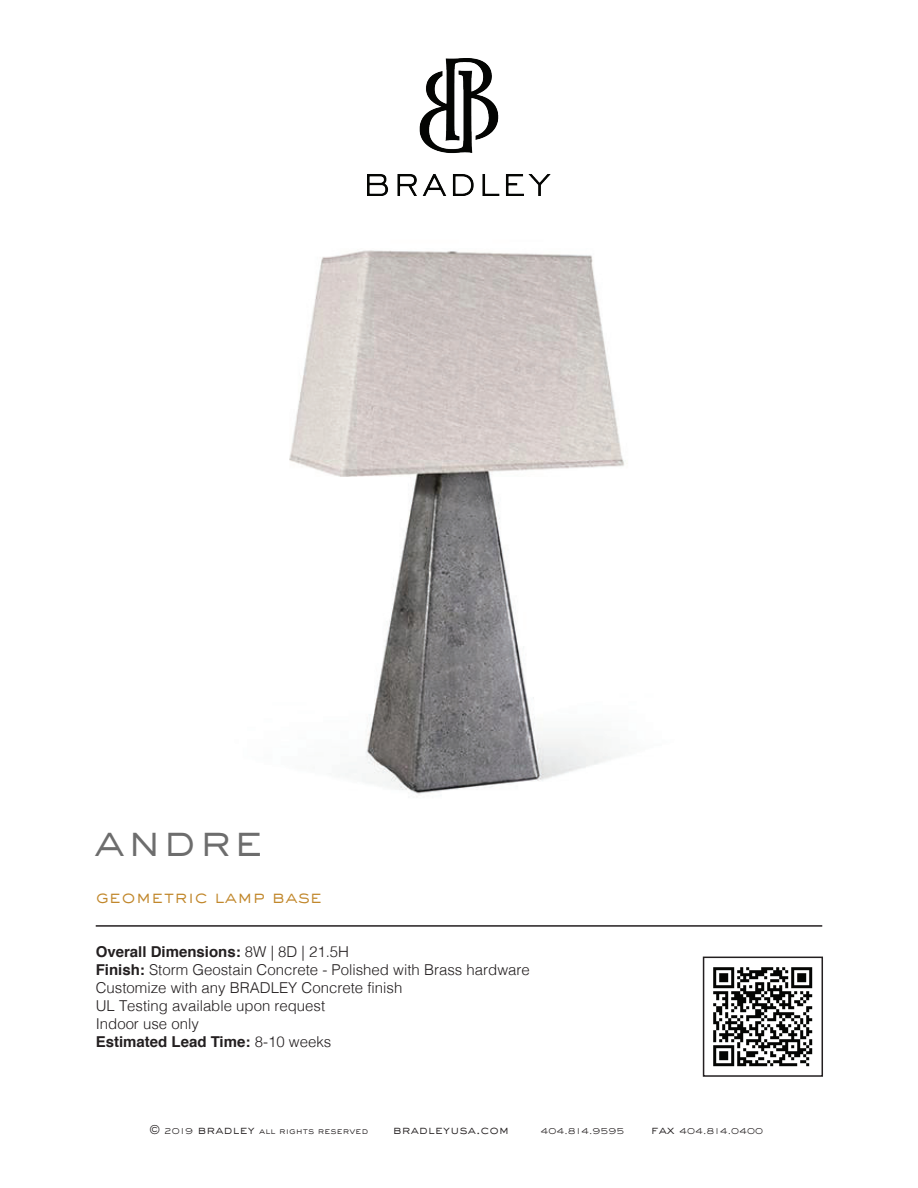
<style>
.page{position:relative;width:918px;height:1188px;background:#fff}
.page>*{position:absolute;margin:0;border:0;box-sizing:border-box;transform-origin:0 0}
.t1{font:300 45px "Sackers Gothic Std";letter-spacing:.03em;color:#6d6d6d}
.t2{font:300 18px "Sackers Gothic Std";color:#c1872b}
.t3{font:300 15px/18px "Helvetica";color:#231f20}
.t4{font:300 12px "Sackers Gothic Std";color:#231f20}
.t5{font:300 9px "Sackers Gothic Std";color:#231f20}
.s1{font-weight:700}
.s2{font-size:12px}
</style>
<div class="page">
<img style="left:289px;top:250px;width:335px;height:544px">
<hr style="left:96px;top:925px;width:726px;height:2px;background:#231f20">
<img style="left:713px;top:967px;width:100px;height:100px">
<img style="left:367px;top:59px;width:184px;height:137px">
<div style="left:703px;top:957px;width:120px;height:120px;border:2px solid #231f20"></div>
<h1 class="t1" style="left:94px;top:809px;width:172px">andre</h1>
<p class="t2" style="left:96px;top:884px;width:228px">geometric lamp base</p>
<p class="t3" style="left:96px;top:942px;width:436px"><span class="s1">Overall Dimensions:</span> 8W | 8D | 21.5H<br><span class="s1">Finish:</span> Storm Geostain Concrete - Polished with Brass hardware Customize with any BRADLEY Concrete finish<br>UL Testing available upon request<br>Indoor use only<br><span class="s1">Estimated Lead Time:</span> 8-10 weeks</p>
<p class="t5" style="left:149px;top:1125px;width:221px"><span class="s2">©</span> 2019 <span class="s2">bradley</span> all rights reserved</p>
<p class="t4" style="left:393px;top:1122px;width:118px">bradleyusa.com</p>
<p class="t5" style="left:541px;top:1125px;width:86px">404.814.9595</p>
<p class="t5" style="left:651px;top:1125px;width:114px"><span class="s2">fax</span> 404.814.0400</p>
</div>
